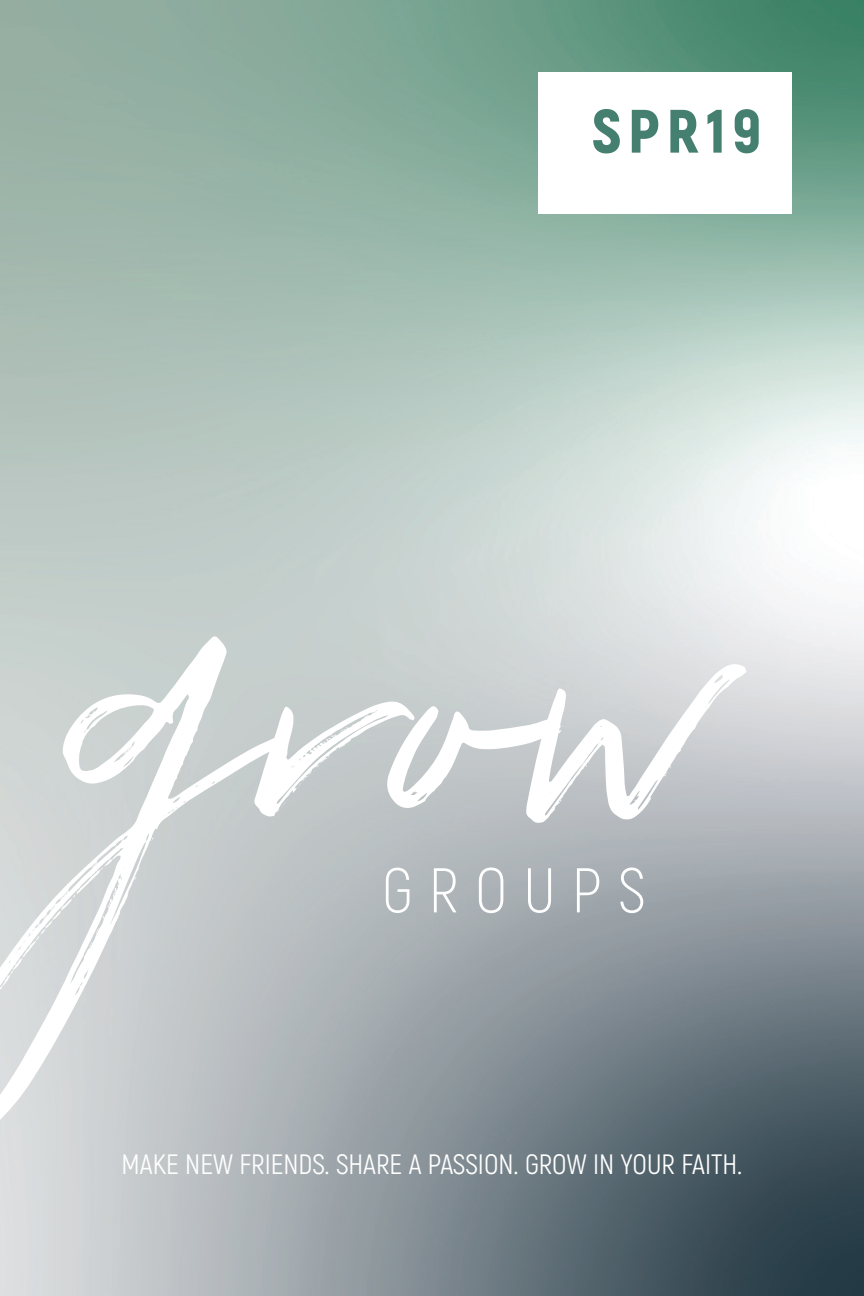
<style>
.page{position:relative;width:864px;height:1296px;background:#fff}
.page>*{position:absolute;margin:0;border:0;box-sizing:border-box;transform-origin:0 0}
.t1{font:477.8px "Tuesday Night";color:#fff}
.Group_Seperator{font:300 63px "Akrobat";letter-spacing:.26em;color:#fff}
.Group_Seperator-2{font:900 61.2px "Akrobat";letter-spacing:.115em;color:#457f70}
.Group_Seperator-3{font:28px "Akrobat";color:#fff}
</style>
<div class="page">
<img style="left:0;top:0;width:864px;height:1296px">
<div style="left:539px;top:73px;width:253px;height:141px;background:#fff"></div>
<p class="Group_Seperator-2" style="left:592px;top:91px;width:170px">SPR19</p>
<h1 class="t1" style="left:39px;top:396px;width:665px">grow</h1>
<p class="Group_Seperator" style="left:382px;top:853px;width:265px">GROUPS</p>
<p class="Group_Seperator-3" style="left:122px;top:1148px;width:622px">MAKE NEW FRIENDS. SHARE A PASSION. GROW IN YOUR FAITH.</p>
</div>
